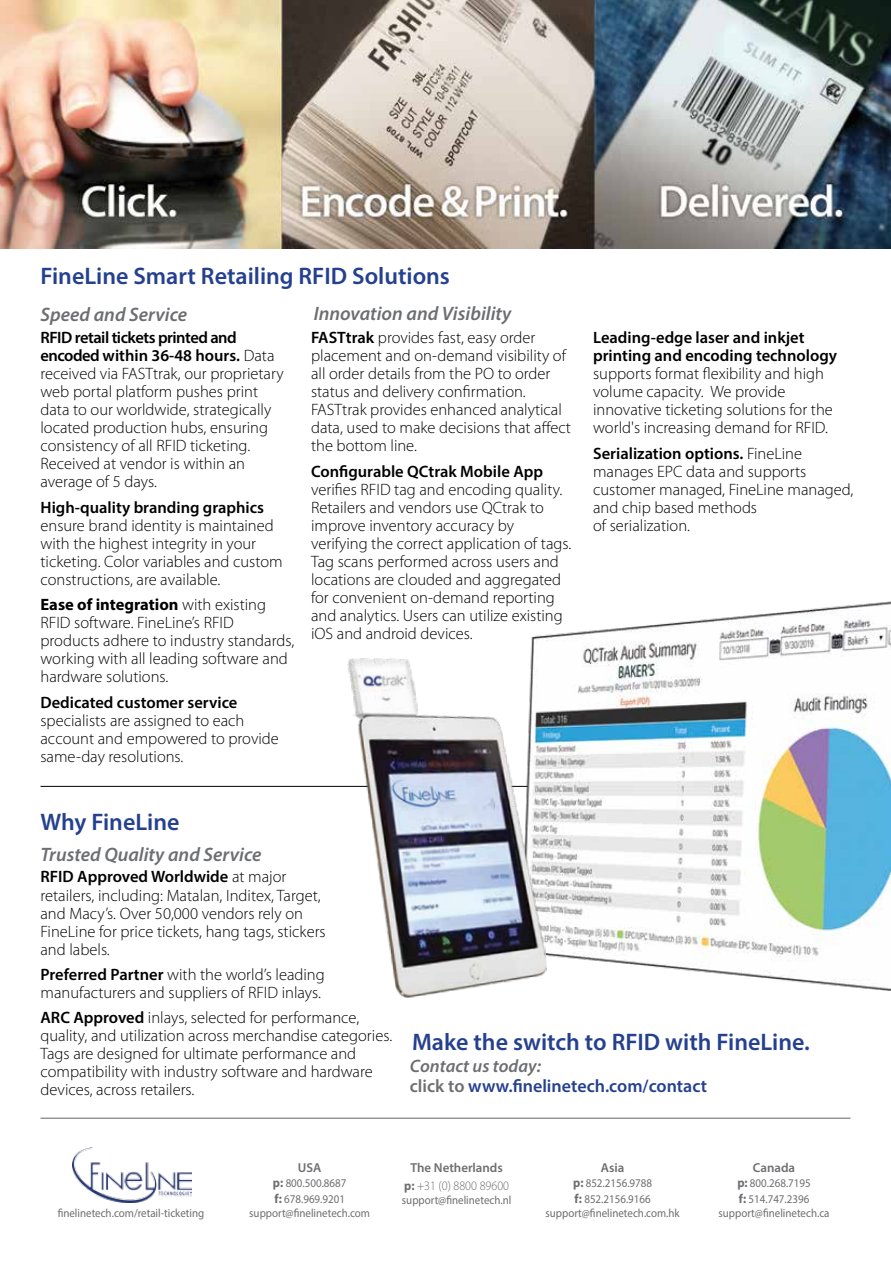
<style>
.page{position:relative;width:891px;height:1269px;background:#fff}
.page>*{position:absolute;margin:0;border:0;box-sizing:border-box;transform-origin:0 0}
.t1{font:600 24px "Myriad Pro";color:#25408f}
.t2{font:italic 600 19.5px "Myriad Pro";color:#6d6e71}
.t3{font:600 18px/19.5px "Myriad Pro";color:#25408f}
.t4{font:300 16.5px/18px "Myriad Pro";color:#000}
.t5{font:600 16.5px/18px "Myriad Pro";color:#000}
.t6{font:300 12.9px/18px "Myriad Pro";color:#6d6e71;text-align:center;scale:.93 1}
.t7{font:600 12.9px "Myriad Pro";color:#6d6e71}
.t8{font:11.85px/15.6px "Myriad Pro";color:#6d6e71;scale:.93 1}
.s1{font-weight:600}
.s2{font-weight:700}
.s3{font-style:italic;color:#6d6e71}
.s4{color:#6d6e71}
.s5{font-weight:700;font-size:12.9px}
</style>
<div class="page">
<hr style="left:40px;top:1118px;width:810px;height:1px;background:#636466">
<img style="left:73px;top:1148px;width:118px;height:55px">
<hr style="left:40px;top:786px;width:810px;height:1px;background:#000">
<img style="left:0;top:0;width:891px;height:249px">
<img style="left:531px;top:601px;width:360px;height:390px">
<img style="left:347px;top:648px;width:201px;height:350px">
<h1 class="t1" style="left:40px;top:261px;width:411px">FineLine Smart Retailing RFID Solutions</h1>
<p class="t2" style="left:40px;top:302px;width:148px">Speed and Service</p>
<p class="t4" style="left:40px;top:328px;width:245px"><span class="s1">RFID retail tickets printed and encoded within 36-48 hours.</span> Data received via FASTtrak, our proprietary web portal platform pushes print data to our worldwide, strategically located production hubs, ensuring consistency of all RFID ticketing.<br>Received at vendor is within an average of 5 days.</p>
<p class="t5" style="left:40px;top:498px;width:225px">High-quality branding graphics</p>
<p class="t4" style="left:40px;top:516px;width:244px">ensure brand identity is maintained with the highest integrity in your ticketing. Color variables and custom constructions, are available.</p>
<p class="t4" style="left:40px;top:595px;width:255px"><span class="s2">Ease of integration</span> with existing RFID software. FineLine’s RFID products adhere to industry standards, working with all leading software and hardware solutions.</p>
<p class="t5" style="left:40px;top:693px;width:198px">Dedicated customer service</p>
<p class="t4" style="left:40px;top:711px;width:240px">specialists are assigned to each account and empowered to provide same-day resolutions.</p>
<p class="t2" style="left:314px;top:301px;width:199px">Innovation and Visibility</p>
<p class="t4" style="left:311px;top:329px;width:261px"><span class="s1">FASTtrak</span> provides fast, easy order placement and on-demand visibility of all order details from the PO to order status and delivery confirmation.<br>FASTtrak provides enhanced analytical data, used to make decisions that affect the bottom line.</p>
<p class="t5" style="left:311px;top:462px;width:234px">Configurable QCtrak Mobile App</p>
<p class="t4" style="left:311px;top:480px;width:262px">verifies RFID tag and encoding quality.<br>Retailers and vendors use QCtrak to improve inventory accuracy by verifying the correct application of tags.<br>Tag scans performed across users and locations are clouded and aggregated for convenient on-demand reporting and analytics. Users can utilize existing iOS and android devices.</p>
<h1 class="t1" style="left:40px;top:806px;width:141px">Why FineLine</h1>
<p class="t2" style="left:41px;top:842px;width:223px">Trusted Quality and Service</p>
<p class="t5" style="left:593px;top:328px;width:245px">Leading-edge laser and inkjet printing and encoding technology</p>
<p class="t4" style="left:593px;top:365px;width:241px">supports format flexibility and high volume capacity. We provide innovative ticketing solutions for the world's increasing demand for RFID.</p>
<p class="t4" style="left:593px;top:444px;width:262px"><span class="s1">Serialization options.</span> FineLine manages EPC data and supports customer managed, FineLine managed, and chip based methods<br>of serialization.</p>
<p class="t4" style="left:40px;top:868px;width:287px"><span class="s1">RFID Approved Worldwide</span> at major retailers, including: Matalan, Inditex, Target, and Macy’s. Over 50,000 vendors rely on FineLine for price tickets, hang tags, stickers and labels.</p>
<p class="t4" style="left:40px;top:965px;width:286px"><span class="s1">Preferred Partner</span> with the world’s leading manufacturers and suppliers of RFID inlays.</p>
<p class="t4" style="left:40px;top:1009px;width:353px"><span class="s1">ARC Approved</span> inlays, selected for performance, quality, and utilization across merchandise categories.<br>Tags are designed for ultimate performance and compatibility with industry software and hardware devices, across retailers.</p>
<h1 class="t1" style="left:412px;top:1027px;width:399px">Make the switch to RFID with FineLine.</h1>
<p class="t3" style="left:410px;top:1056px;width:299px"><span class="s3">Contact us today:<br></span><span class="s4">click to</span> www.finelinetech.com/contact</p>
<p class="t8" style="left:58px;top:1205px;width:159px">finelinetech.com/retail-ticketing</p>
<p class="t7" style="left:298px;top:1159px;width:25px">USA</p>
<p class="t8" style="left:273px;top:1175px;width:81px"><span class="s5">p:</span> 800.500.8687 <span class="s5">f:</span> 678.969.9201</p>
<p class="t8" style="left:249px;top:1205px;width:131px">support@finelinetech.com</p>
<p class="t6" style="left:404px;top:1158px;width:114px"><span class="s1">The Netherlands </span><span class="s2">p:</span> +31 (0) 8800 89600</p>
<p class="t8" style="left:402px;top:1192px;width:119px">support@finelinetech.nl</p>
<p class="t7" style="left:601px;top:1159px;width:25px">Asia</p>
<p class="t8" style="left:573px;top:1175px;width:86px"><span class="s5">p:</span> 852.2156.9788 <span class="s5">f:</span> 852.2156.9166</p>
<p class="t8" style="left:546px;top:1205px;width:146px">support@finelinetech.com.hk</p>
<p class="t7" style="left:753px;top:1159px;width:44px">Canada</p>
<p class="t8" style="left:737px;top:1175px;width:80px"><span class="s5">p:</span> 800.268.7195 <span class="s5">f:</span> 514.747.2396</p>
<p class="t8" style="left:719px;top:1205px;width:121px">support@finelinetech.ca</p>
</div>
